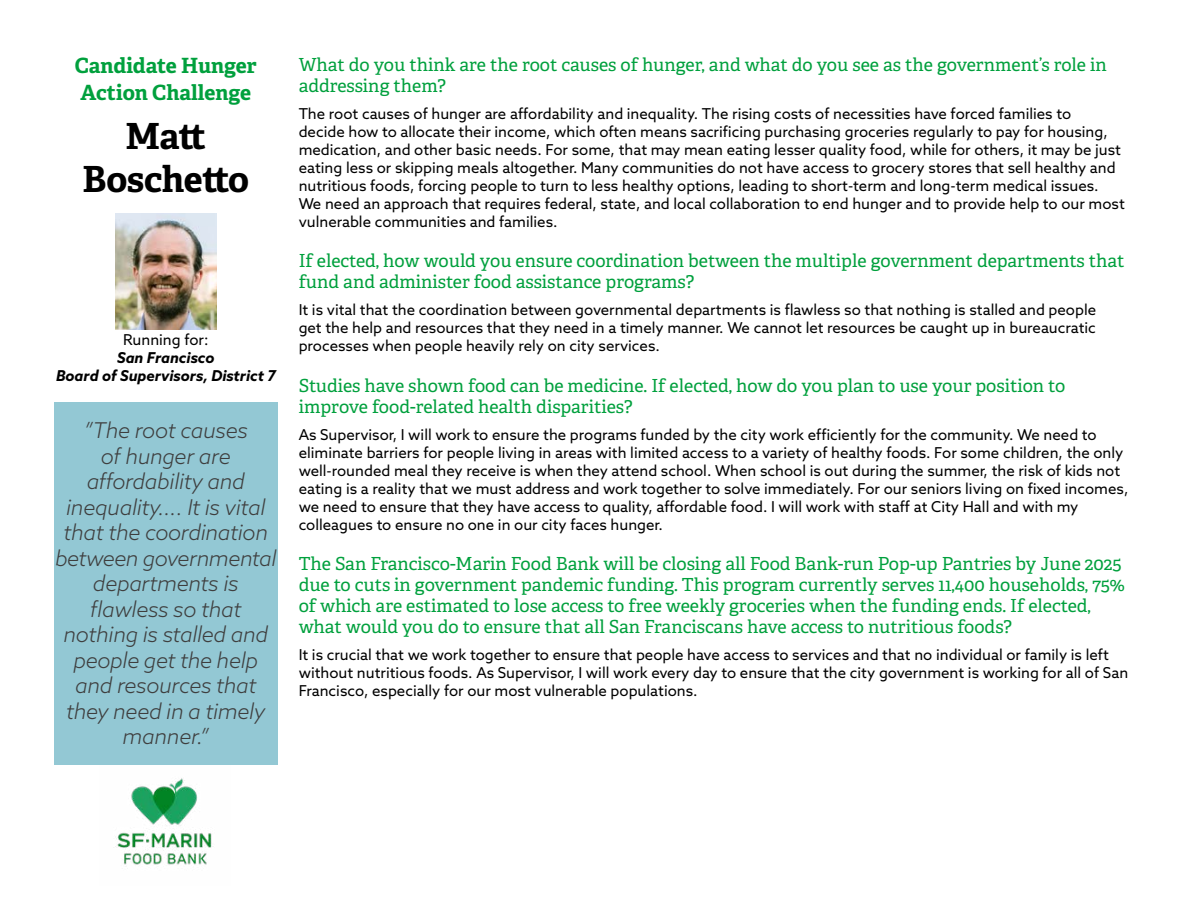
<style>
.page{position:relative;width:1188px;height:918px;background:#fff}
.page>*{position:absolute;margin:0;border:0;box-sizing:border-box;transform-origin:0 0}
.t1{font:700 36px/43.5px "Adelle";letter-spacing:-.01em;color:#000;text-align:center}
.t2{font:italic 300 21.75px/25.5px "Azo Sans";letter-spacing:-.015em;color:#3e3e3e;text-align:center}
.t3{font:700 21px/27px "Adelle";color:#00a03d}
.t4{font:18px/21px "Adelle";color:#00a03d}
.t5{font:15px/18px "Azo Sans";color:#000}
.t6{font:italic 700 15px/18px "Azo Sans";color:#000;text-align:center}
</style>
<div class="page">
<img style="left:115px;top:778px;width:97px;height:87px">
<div style="left:54px;top:402px;width:224px;height:363px;background:#93c8d4"></div>
<img style="left:115px;top:214px;width:101px;height:115px">
<h3 class="t3" style="left:75px;top:52px;width:184px">Candidate Hunger<br>Action Challenge</h3>
<p class="t4" style="left:299px;top:54px;width:810px">What do you think are the root causes of hunger, and what do you see as the government’s role in addressing them?</p>
<p class="t5" style="left:299px;top:104px;width:828px">The root causes of hunger are affordability and inequality. The rising costs of necessities have forced families to<br>decide how to allocate their income, which often means sacrificing purchasing groceries regularly to pay for housing, medication, and other basic needs. For some, that may mean eating lesser quality food, while for others, it may be just eating less or skipping meals altogether. Many communities do not have access to grocery stores that sell healthy and nutritious foods, forcing people to turn to less healthy options, leading to short-term and long-term medical issues.<br>We need an approach that requires federal, state, and local collaboration to end hunger and to provide help to our most vulnerable communities and families.</p>
<p class="t4" style="left:299px;top:250px;width:827px">If elected, how would you ensure coordination between the multiple government departments that fund and administer food assistance programs?</p>
<p class="t5" style="left:299px;top:301px;width:799px;text-align:justify">It is vital that the coordination between governmental departments is flawless so that nothing is stalled and people get the help and resources that they need in a timely manner. We cannot let resources be caught up in bureaucratic processes when people heavily rely on city services.</p>
<p class="t4" style="left:299px;top:375px;width:768px">Studies have shown food can be medicine. If elected, how do you plan to use your position to improve food-related health disparities?</p>
<p class="t5" style="left:299px;top:425px;width:831px">As Supervisor, I will work to ensure the programs funded by the city work efficiently for the community. We need to eliminate barriers for people living in areas with limited access to a variety of healthy foods. For some children, the only well-rounded meal they receive is when they attend school. When school is out during the summer, the risk of kids not eating is a reality that we must address and work together to solve immediately. For our seniors living on fixed incomes, we need to ensure that they have access to quality, affordable food. I will work with staff at City Hall and with my colleagues to ensure no one in our city faces hunger.</p>
<p class="t4" style="left:299px;top:553px;width:828px">The San Francisco-Marin Food Bank will be closing all Food Bank-run Pop-up Pantries by June 2025 due to cuts in government pandemic funding. This program currently serves 11,400 households, 75% of which are estimated to lose access to free weekly groceries when the funding ends. If elected, what would you do to ensure that all San Franciscans have access to nutritious foods?</p>
<p class="t5" style="left:299px;top:646px;width:831px">It is crucial that we work together to ensure that people have access to services and that no individual or family is left without nutritious foods. As Supervisor, I will work every day to ensure that the city government is working for all of San<br>Francisco, especially for our most vulnerable populations.</p>
<h1 class="t1" style="left:83px;top:114px;width:168px">Matt<br>Boschetto</h1>
<p class="t5" style="left:123px;top:331px;width:87px">Running for:</p>
<p class="t6" style="left:56px;top:349px;width:221px">San Francisco<br>Board of Supervisors, District 7</p>
<p class="t2" style="left:55px;top:418px;width:223px">”The root causes<br>of hunger are affordability and inequality.... It is vital that the coordination between governmental departments is flawless so that nothing is stalled and people get the help and resources that they need in a timely manner.”</p>
</div>
